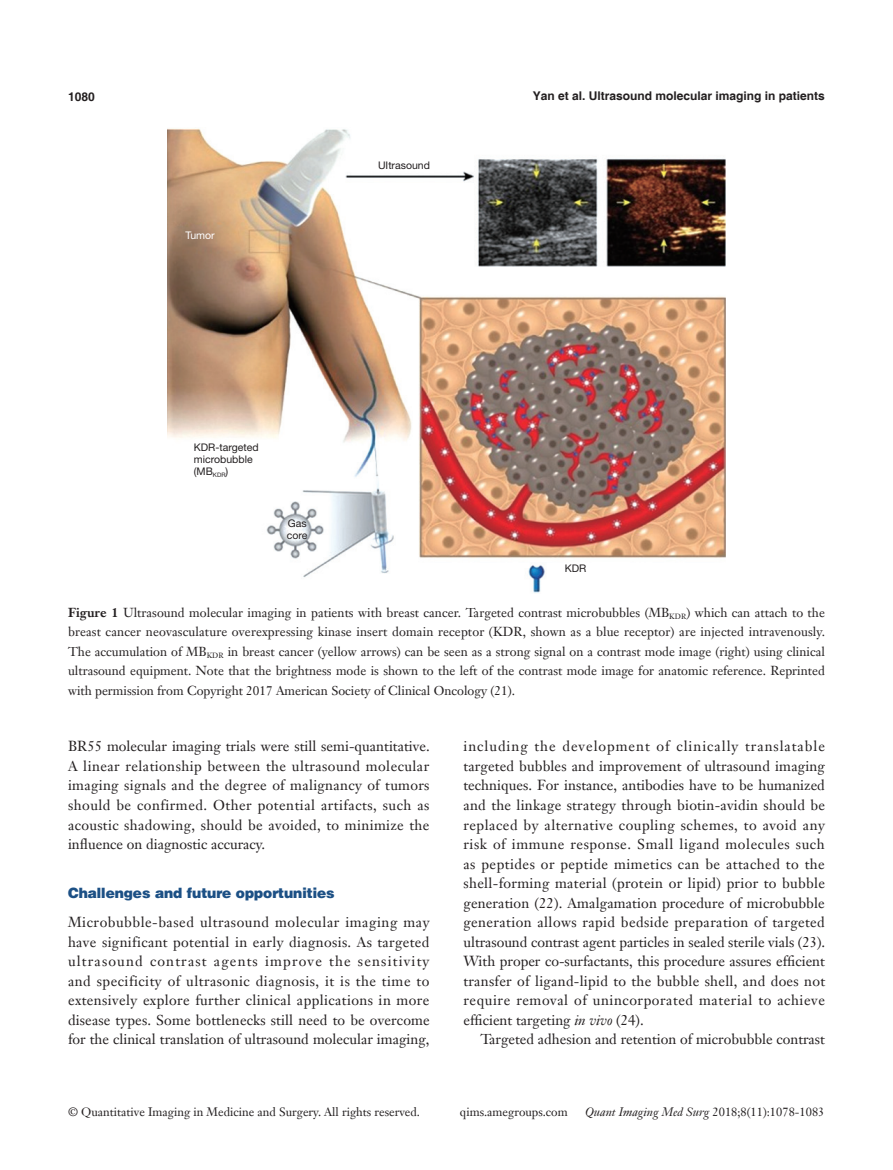
<style>
.page{position:relative;width:893px;height:1170px;background:#fff}
.page>*{position:absolute;margin:0;border:0;box-sizing:border-box;transform-origin:0 0}
.t1{font:14.25px/19.5px "Janson Text LT";color:#231f20;text-align:justify}
.t2{font:900 14.25px "Helvetica";color:#1c5085}
.t3{font:12.75px/19.5px "Janson Text LT";color:#231f20;text-align:justify}
.t4{font:12px "Janson Text LT";color:#231f20}
.t5{font:700 12px "Helvetica";color:#231f20}
.t6{font:10.5px/12px "Helvetica Neue LT Pro";color:#231f20}
.t7{font:10.5px "Helvetica Neue LT Pro";color:#fff}
.s1{font-weight:700}
.s2{font-style:italic}
</style>
<div class="page">
<img style="left:168px;top:128px;width:557px;height:465px">
<p class="t5" style="left:68px;top:89px;width:28px">1080</p>
<p class="t7" style="left:185px;top:229px;width:31px">Tumor</p>
<p class="t6" style="left:378px;top:159px;width:53px">UItrasound</p>
<p class="t6" style="left:194px;top:441px;width:66px">KDR-targeted microbubble (MB<sub>KDR</sub>)</p>
<p class="t6" style="left:287px;top:517px;width:22px">Gas core</p>
<p class="t5" style="left:533px;top:88px;width:294px">Yan et al. Ultrasound molecular imaging in patients</p>
<p class="t6" style="left:565px;top:562px;width:23px">KDR</p>
<p class="t3" style="left:68px;top:602px;width:759px"><span class="s1">Figure 1</span> Ultrasound molecular imaging in patients with breast cancer. Targeted contrast microbubbles (MB<sub>KDR</sub>) which can attach to the breast cancer neovasculature overexpressing kinase insert domain receptor (KDR, shown as a blue receptor) are injected intravenously.<br>The accumulation of MB<sub>KDR</sub> in breast cancer (yellow arrows) can be seen as a strong signal on a contrast mode image (right) using clinical ultrasound equipment. Note that the brightness mode is shown to the left of the contrast mode image for anatomic reference. Reprinted with permission from Copyright 2017 American Society of Clinical Oncology (21).</p>
<p class="t1" style="left:68px;top:736px;width:363px">BR55 molecular imaging trials were still semi-quantitative.<br>A linear relationship between the ultrasound molecular imaging signals and the degree of malignancy of tumors should be confirmed. Other potential artifacts, such as acoustic shadowing, should be avoided, to minimize the influence on diagnostic accuracy.</p>
<p class="t2" style="left:68px;top:883px;width:268px">Challenges and future opportunities</p>
<p class="t1" style="left:68px;top:912px;width:363px">Microbubble-based ultrasound molecular imaging may have significant potential in early diagnosis. As targeted ultrasound contrast agents improve the sensitivity and specificity of ultrasonic diagnosis, it is the time to extensively explore further clinical applications in more disease types. Some bottlenecks still need to be overcome for the clinical translation of ultrasound molecular imaging,</p>
<p class="t1" style="left:463px;top:736px;width:363px">including the development of clinically translatable targeted bubbles and improvement of ultrasound imaging techniques. For instance, antibodies have to be humanized and the linkage strategy through biotin-avidin should be replaced by alternative coupling schemes, to avoid any risk of immune response. Small ligand molecules such as peptides or peptide mimetics can be attached to the shell-forming material (protein or lipid) prior to bubble generation (22). Amalgamation procedure of microbubble generation allows rapid bedside preparation of targeted ultrasound contrast agent particles in sealed sterile vials (23).<br>With proper co-surfactants, this procedure assures efficient transfer of ligand-lipid to the bubble shell, and does not require removal of unincorporated material to achieve efficient targeting <span class="s2">in vivo</span> (24).</p>
<p class="t1" style="left:480px;top:1029px;width:346px">Targeted adhesion and retention of microbubble contrast</p>
<p class="t4" style="left:68px;top:1104px;width:354px">© Quantitative Imaging in Medicine and Surgery. All rights reserved.</p>
<p class="t4" style="left:460px;top:1104px;width:109px">qims.amegroups.com</p>
<p class="t4" style="left:585px;top:1104px;width:241px"><span class="s2">Quant Imaging Med Surg</span> 2018;8(11):1078-1083</p>
</div>
